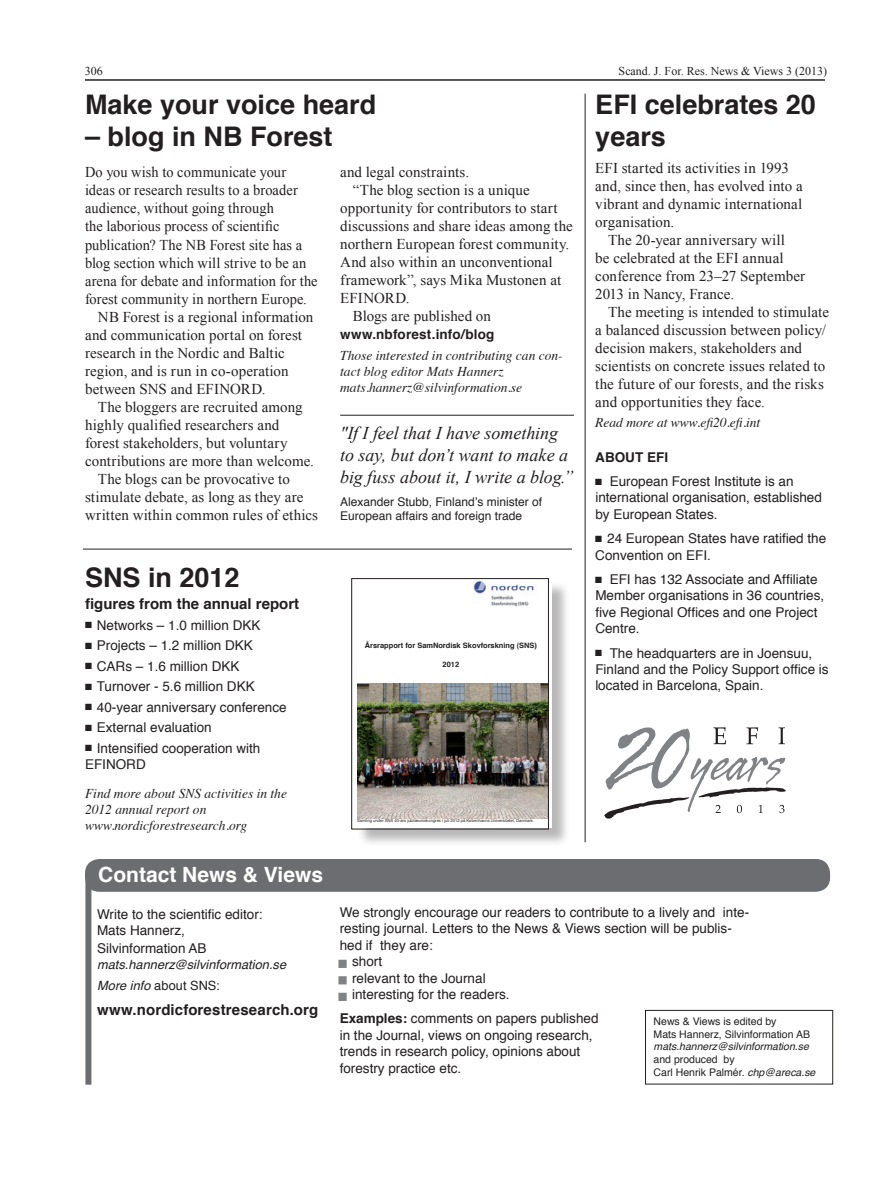
<style>
.page{position:relative;width:893px;height:1191px;background:#fff}
.page>*{position:absolute;margin:0;border:0;box-sizing:border-box;transform-origin:0 0}
.t1{font:700 27px/32.4px "Helvetica";color:#231f20}
.t2{font:700 21px "Helvetica";color:#fff}
.t3{font:italic 18px/21.6px "Times New Roman";color:#231f20}
.t4{font:15px/18px "Times New Roman";letter-spacing:.005em;color:#231f20}
.t5{font:15px "Times New Roman";letter-spacing:.005em;color:#231f20;scale:.96 1}
.t6{font:700 15px "Helvetica";letter-spacing:.005em;color:#231f20}
.t7{font:13.5px/16.2px "Helvetica";color:#231f20}
.t8{font:italic 13.5px/16.2px "Times";color:#231f20}
.t9{font:700 13.5px "Helvetica";letter-spacing:.01em;color:#231f20}
.t10{font:italic 12.75px/21.6px "Helvetica";letter-spacing:.005em;color:#231f20}
.t11{font:12px/14.4px "Helvetica";color:#231f20}
.t12{font:12px "Times New Roman";color:#231f20}
.t13{font:10.5px/12.6px "Helvetica";color:#231f20}
.t14{font:italic 10.5px "Helvetica";color:#231f20}
.t15{font:700 7.5px "Helvetica";color:#231f20}
.t16{font:4.05px "Helvetica";color:#231f20}
.s1{font-style:normal}
.s2{color:#808285}
.s3{font-weight:700}
.s4{font-style:italic}
</style>
<div class="page">
<hr style="left:85px;top:79px;width:740px;height:2px;background:#231f20">
<div style="left:357px;top:581px;width:213px;height:265px;background:#231f20;opacity:.32"></div>
<div style="left:355px;top:578px;width:196px;height:250px;background:#fff"></div>
<div style="left:86px;top:859px;width:743px;height:32px;background:#6c6d70;border-radius:14px"></div>
<div style="left:85px;top:859px;width:745px;height:32px;border:2px solid #6c6d70;border-radius:14px"></div>
<div style="left:85px;top:874px;width:6px;height:210px;background:#6c6d70"></div>
<div style="left:338px;top:959px;width:9px;height:9px;border:3px solid #808285"></div>
<div style="left:338px;top:976px;width:9px;height:8px;border:3px solid #808285"></div>
<div style="left:338px;top:992px;width:9px;height:9px;border:3px solid #808285"></div>
<div style="left:645px;top:1010px;width:188px;height:74px;border:1px solid #231f20"></div>
<hr style="left:340px;top:415px;width:234px;height:1px;background:#231f20">
<hr style="left:83px;top:549px;width:489px;height:1px;background:#231f20">
<hr style="left:585px;top:94px;width:1px;height:748px;background:#231f20">
<svg style="left:604px;top:727px;width:182px;height:92px"></svg>
<img style="left:473px;top:580px;width:61px;height:27px">
<img style="left:357px;top:683px;width:190px;height:135px">
<div style="left:352px;top:578px;width:197px;height:251px;border:1px solid #231f20"></div>
<p class="t12" style="left:85px;top:63px;width:19px">306</p>
<p class="t12" style="left:619px;top:63px;width:210px">Scand. J. For. Res. News &amp; Views 3 (2013)</p>
<h1 class="t1" style="left:85px;top:88px;width:293px">Make your voice heard</h1>
<h1 class="t1" style="left:85px;top:121px;width:249px">– blog in NB Forest</h1>
<p class="t4" style="left:340px;top:163px;width:130px">and legal constraints.</p>
<p class="t4" style="left:353px;top:181px;width:178px">“The blog section is a unique</p>
<p class="t4" style="left:340px;top:199px;width:219px">opportunity for contributors to start</p>
<p class="t4" style="left:340px;top:217px;width:234px">discussions and share ideas among the</p>
<p class="t4" style="left:340px;top:235px;width:231px">northern European forest community.</p>
<p class="t4" style="left:340px;top:253px;width:214px">And also within an unconventional</p>
<p class="t4" style="left:340px;top:271px;width:222px">framework”, says Mika Mustonen at</p>
<p class="t4" style="left:340px;top:289px;width:71px">EFINORD.</p>
<p class="t4" style="left:353px;top:307px;width:140px">Blogs are published on</p>
<p class="t9" style="left:340px;top:324px;width:156px">www.nbforest.info/blog</p>
<p class="t8" style="left:340px;top:346px;width:224px">Those interested in contributing can con&shy;tact blog editor Mats Hannerz mats.hannerz@silvinformation.se</p>
<p class="t5" style="left:85px;top:162px;width:211px">Do you wish to communicate your</p>
<p class="t5" style="left:85px;top:180px;width:223px">ideas or research results to a broader</p>
<p class="t5" style="left:85px;top:198px;width:198px">audience, without going through</p>
<p class="t5" style="left:85px;top:216px;width:204px">the laborious process of scientific</p>
<p class="t5" style="left:85px;top:234px;width:228px">publication? The NB Forest site has a</p>
<p class="t5" style="left:85px;top:252px;width:232px">blog section which will strive to be an</p>
<p class="t5" style="left:85px;top:270px;width:244px">arena for debate and information for the</p>
<p class="t5" style="left:85px;top:288px;width:233px">forest community in northern Europe.</p>
<p class="t4" style="left:98px;top:307px;width:217px">NB Forest is a regional information</p>
<p class="t4" style="left:85px;top:325px;width:218px">and communication portal on forest</p>
<p class="t4" style="left:85px;top:343px;width:201px">research in the Nordic and Baltic</p>
<p class="t4" style="left:85px;top:361px;width:205px">region, and is run in co-operation</p>
<p class="t4" style="left:85px;top:379px;width:182px">between SNS and EFINORD.</p>
<p class="t4" style="left:98px;top:397px;width:206px">The bloggers are recruited among</p>
<p class="t4" style="left:85px;top:415px;width:196px">highly qualified researchers and</p>
<p class="t4" style="left:85px;top:433px;width:204px">forest stakeholders, but voluntary</p>
<p class="t4" style="left:85px;top:451px;width:230px">contributions are more than welcome.</p>
<p class="t4" style="left:98px;top:469px;width:194px">The blogs can be provocative to</p>
<p class="t4" style="left:85px;top:487px;width:220px">stimulate debate, as long as they are</p>
<p class="t4" style="left:85px;top:505px;width:235px">written within common rules of ethics</p>
<p class="t3" style="left:340px;top:422px;width:235px">"If I feel that I have something to say, but don’t want to make a big fuss about it, I write a blog.”</p>
<p class="t11" style="left:340px;top:494px;width:204px">Alexander Stubb, Finland’s minister of<br>European affairs and foreign trade</p>
<h1 class="t1" style="left:85px;top:562px;width:156px">SNS in 2012</h1>
<p class="t6" style="left:85px;top:592px;width:216px">figures from the annual report</p>
<p class="t7" style="left:85px;top:617px;width:177px">■ Networks – 1.0 million DKK</p>
<p class="t7" style="left:85px;top:638px;width:169px">■ Projects – 1.2 million DKK</p>
<p class="t7" style="left:85px;top:658px;width:156px">■ CARs – 1.6 million DKK</p>
<p class="t7" style="left:85px;top:679px;width:171px">■ Turnover - 5.6 million DKK</p>
<p class="t7" style="left:85px;top:699px;width:203px">■ 40-year anniversary conference</p>
<p class="t7" style="left:85px;top:719px;width:128px">■ External evaluation</p>
<p class="t7" style="left:85px;top:740px;width:177px">■ Intensified cooperation with<br>EFINORD</p>
<p class="t8" style="left:85px;top:784px;width:204px">Find more about SNS activities in the<br>2012 annual report on www.nordicforestresearch.org</p>
<p class="t15" style="left:365px;top:639px;width:174px">Årsrapport for SamNordisk Skovforskning (SNS)</p>
<p class="t15" style="left:443px;top:658px;width:18px">2012</p>
<p class="t16" style="left:357px;top:817px;width:179px">Samling under SNS 40-års jubilæumskongres i juli 2012 på Københavns Universitetet, Danmark.</p>
<h1 class="t1" style="left:595px;top:88px;width:222px">EFI celebrates 20 years</h1>
<p class="t4" style="left:595px;top:158px;width:209px">EFI started its activities in 1993 and, since then, has evolved into a vibrant and dynamic international organisation.</p>
<p class="t4" style="left:595px;top:230px;width:211px;text-indent:13px">The 20-year anniversary will<br>be celebrated at the EFI annual conference from 23–27 September<br>2013 in Nancy, France.</p>
<p class="t4" style="left:595px;top:302px;width:235px;text-indent:13px">The meeting is intended to stimulate a balanced discussion between policy/ decision makers, stakeholders and scientists on concrete issues related to the future of our forests, and the risks and opportunities they face.</p>
<p class="t8" style="left:595px;top:414px;width:166px">Read more at www.efi20.efi.int</p>
<p class="t9" style="left:595px;top:446px;width:74px">ABOUT EFI</p>
<p class="t7" style="left:595px;top:474px;width:228px">■ European Forest Institute is an international organisation, established by European States.</p>
<p class="t7" style="left:595px;top:531px;width:232px">■ 24 European States have ratified the<br>Convention on EFI.</p>
<p class="t7" style="left:595px;top:572px;width:230px">■ EFI has 132 Associate and Affiliate<br>Member organisations in 36 countries, five Regional Offices and one Project<br>Centre.</p>
<p class="t7" style="left:595px;top:645px;width:235px">■ The headquarters are in Joensuu,<br>Finland and the Policy Support office is located in Barcelona, Spain.</p>
<h2 class="t2" style="left:98px;top:857px;width:226px">Contact News &amp; Views</h2>
<p class="t7" style="left:97px;top:906px;width:167px">Write to the scientific editor:<br>Mats Hannerz,</p>
<p class="t7" style="left:97px;top:940px;width:111px">Silvinformation AB</p>
<p class="t10" style="left:97px;top:953px;width:191px">mats.hannerz@silvinformation.se<br>More info <span class="s1">about SNS:</span></p>
<p class="t6" style="left:97px;top:997px;width:223px">www.nordicforestresearch.org</p>
<p class="t7" style="left:340px;top:904px;width:411px">We strongly encourage our readers to contribute to a lively and inte&shy;resting journal. Letters to the News &amp; Views section will be publis&shy;hed if they are:</p>
<p class="t7" style="left:340px;top:954px;width:44px"><span class="s2">■</span> short</p>
<p class="t7" style="left:340px;top:970px;width:147px"><span class="s2">■</span> relevant to the Journal</p>
<p class="t7" style="left:340px;top:983px;width:260px;line-height:23.7px"><span class="s2">■</span> interesting for the readers.<br><span class="s3">Examples:</span> comments on papers published</p>
<p class="t7" style="left:340px;top:1027px;width:254px">in the Journal, views on ongoing research, trends in research policy, opinions about forestry practice etc.</p>
<p class="t13" style="left:654px;top:1015px;width:158px">News &amp; Views is edited by<br>Mats Hannerz, Silvinformation AB</p>
<p class="t14" style="left:654px;top:1038px;width:157px">mats.hannerz@silvinformation.se</p>
<p class="t13" style="left:654px;top:1053px;width:163px">and produced by<br>Carl Henrik Palmér. <span class="s4">chp@areca.se</span></p>
</div>
